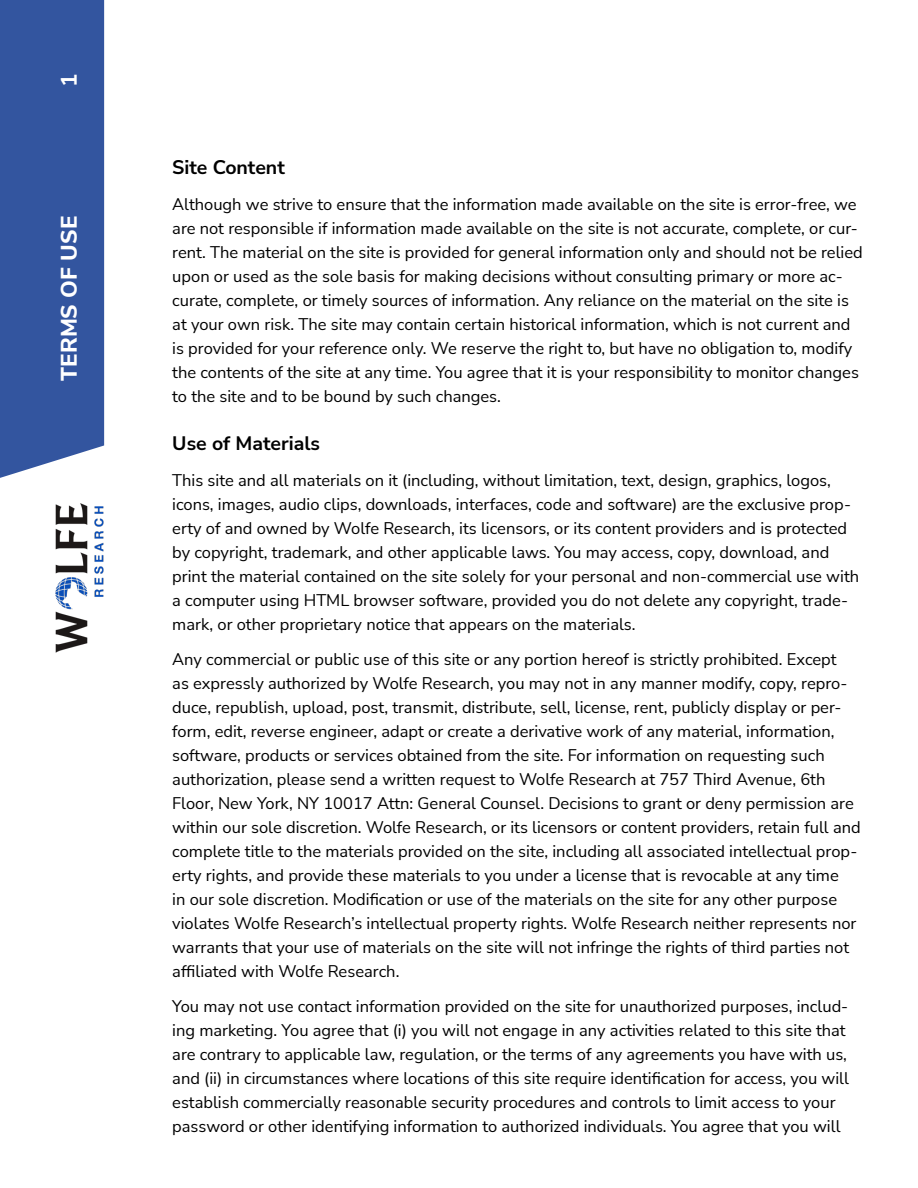
<style>
.page{position:relative;width:918px;height:1188px;background:#fff}
.page>*{position:absolute;margin:0;border:0;box-sizing:border-box;transform-origin:0 0}
.t1{font:800 22.5px "Nunito Sans";color:#fff}
.t2{font:700 22.5px "Nunito Sans";color:#fff}
.t3{font:700 19.5px "Nunito Sans";color:#000}
.t4{font:16.5px/24px "Nunito Sans";color:#000}
</style>
<div class="page">
<div style="left:0;top:0;width:104px;height:478px;background:#33559f"></div>
<img style="left:55px;top:503px;width:49px;height:150px">
<h1 class="t2" style="left:53px;top:87px;width:15px;rotate:-90deg">1</h1>
<h1 class="t1" style="left:52px;top:381px;width:166px;rotate:-90deg">TERMS OF USE</h1>
<p class="t3" style="left:172px;top:153px;width:114px">Site Content</p>
<p class="t4" style="left:172px;top:191px;width:692px">Although we strive to ensure that the information made available on the site is error-free, we are not responsible if information made available on the site is not accurate, complete, or cur&shy;rent. The material on the site is provided for general information only and should not be relied upon or used as the sole basis for making decisions without consulting primary or more ac&shy;curate, complete, or timely sources of information. Any reliance on the material on the site is at your own risk. The site may contain certain historical information, which is not current and is provided for your reference only. We reserve the right to, but have no obligation to, modify the contents of the site at any time. You agree that it is your responsibility to monitor changes to the site and to be bound by such changes.</p>
<p class="t3" style="left:172px;top:429px;width:149px">Use of Materials</p>
<p class="t4" style="left:172px;top:467px;width:688px">This site and all materials on it (including, without limitation, text, design, graphics, logos, icons, images, audio clips, downloads, interfaces, code and software) are the exclusive prop&shy;erty of and owned by Wolfe Research, its licensors, or its content providers and is protected by copyright, trademark, and other applicable laws. You may access, copy, download, and print the material contained on the site solely for your personal and non-commercial use with a computer using HTML browser software, provided you do not delete any copyright, trade&shy;mark, or other proprietary notice that appears on the materials.</p>
<p class="t4" style="left:172px;top:647px;width:690px">Any commercial or public use of this site or any portion hereof is strictly prohibited. Except<br>as expressly authorized by Wolfe Research, you may not in any manner modify, copy, repro&shy;duce, republish, upload, post, transmit, distribute, sell, license, rent, publicly display or per&shy;form, edit, reverse engineer, adapt or create a derivative work of any material, information, software, products or services obtained from the site. For information on requesting such authorization, please send a written request to Wolfe Research at 757 Third Avenue, 6th Floor, New York, NY 10017 Attn: General Counsel. Decisions to grant or deny permission are within our sole discretion. Wolfe Research, or its licensors or content providers, retain full and complete title to the materials provided on the site, including all associated intellectual prop&shy;erty rights, and provide these materials to you under a license that is revocable at any time<br>in our sole discretion. Modification or use of the materials on the site for any other purpose violates Wolfe Research’s intellectual property rights. Wolfe Research neither represents nor warrants that your use of materials on the site will not infringe the rights of third parties not affiliated with Wolfe Research.</p>
<p class="t4" style="left:172px;top:994px;width:678px">You may not use contact information provided on the site for unauthorized purposes, includ&shy;ing marketing. You agree that (i) you will not engage in any activities related to this site that are contrary to applicable law, regulation, or the terms of any agreements you have with us, and (ii) in circumstances where locations of this site require identification for access, you will establish commercially reasonable security procedures and controls to limit access to your password or other identifying information to authorized individuals. You agree that you will</p>
</div>
